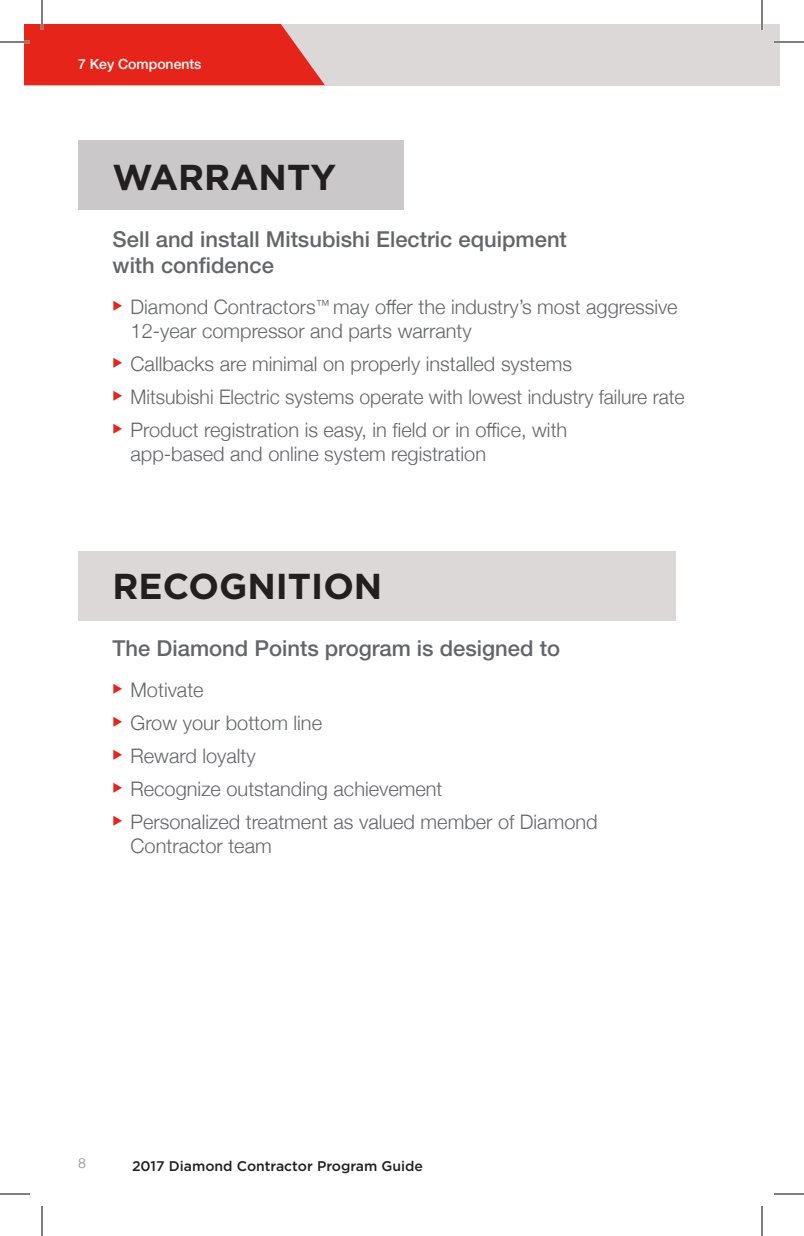
<style>
.page{position:relative;width:804px;height:1236px;background:#fff}
.page>*{position:absolute;margin:0;border:0;box-sizing:border-box;transform-origin:0 0}
.t1{font:700 36px "Gotham";color:#231f20}
.t2{font:500 22px/26.4px "Helvetica Neue";color:#646569}
.t3{font:300 20px/24px "Helvetica Neue";color:#646569}
.t4{font:500 14px "Gotham";color:#231f20}
.t5{font:500 14px "Helvetica Neue";color:#fff}
.t6{font:300 14px "Helvetica";color:#8b8a8d}
</style>
<div class="page">
<div style="left:78px;top:141px;width:325px;height:69px;background:#cac8c8"></div>
<div style="left:78px;top:551px;width:597px;height:69px;background:#dcd8d7"></div>
<div style="left:24px;top:24px;width:756px;height:61px;background:#dcd8d7"></div>
<svg style="left:24px;top:24px;width:301px;height:61px;background:#e63127"></svg>
<hr style="left:0;top:41px;width:30px;height:2px;background:#fff">
<hr style="left:774px;top:41px;width:30px;height:2px;background:#fff">
<hr style="left:41px;top:0;width:2px;height:30px;background:#fff">
<hr style="left:761px;top:0;width:2px;height:30px;background:#fff">
<hr style="left:0;top:42px;width:30px;height:1px;background:#000">
<hr style="left:774px;top:42px;width:30px;height:1px;background:#000">
<hr style="left:0;top:1194px;width:30px;height:1px;background:#000">
<hr style="left:774px;top:1194px;width:30px;height:1px;background:#000">
<hr style="left:42px;top:0;width:1px;height:30px;background:#000">
<hr style="left:42px;top:1206px;width:1px;height:30px;background:#000">
<hr style="left:762px;top:0;width:1px;height:30px;background:#000">
<hr style="left:762px;top:1206px;width:1px;height:30px;background:#000">
<p class="t5" style="left:78px;top:56px;width:125px">7 Key Components</p>
<p class="t1" style="left:113px;top:156px;width:225px">WARRANTY</p>
<p class="t2" style="left:113px;top:226px;width:456px">Sell and install Mitsubishi Electric equipment with confidence</p>
<p class="t3" style="left:131px;top:294px;width:549px;text-indent:-18px"><sup>◆</sup> Diamond Contractors<sup>™</sup> may offer the industry’s most aggressive<br>12-year compressor and parts warranty</p>
<p class="t3" style="left:113px;top:351px;width:461px"><sup>◆</sup> Callbacks are minimal on properly installed systems</p>
<p class="t3" style="left:113px;top:384px;width:574px"><sup>◆</sup> Mitsubishi Electric systems operate with lowest industry failure rate</p>
<p class="t3" style="left:131px;top:417px;width:438px;text-indent:-18px"><sup>◆</sup> Product registration is easy, in field or in office, with app-based and online system registration</p>
<p class="t1" style="left:113px;top:565px;width:271px">RECOGNITION</p>
<p class="t2" style="left:113px;top:635px;width:449px">The Diamond Points program is designed to</p>
<p class="t3" style="left:113px;top:676px;width:93px"><sup>◆</sup> Motivate</p>
<p class="t3" style="left:113px;top:709px;width:211px"><sup>◆</sup> Grow your bottom line</p>
<p class="t3" style="left:113px;top:742px;width:145px"><sup>◆</sup> Reward loyalty</p>
<p class="t3" style="left:113px;top:775px;width:331px"><sup>◆</sup> Recognize outstanding achievement</p>
<p class="t3" style="left:131px;top:808px;width:469px;text-indent:-18px"><sup>◆</sup> Personalized treatment as valued member of Diamond<br>Contractor team</p>
<p class="t6" style="left:78px;top:1151px;width:9px">8</p>
<p class="t4" style="left:132px;top:1158px;width:293px">2017 Diamond Contractor Program Guide</p>
</div>
